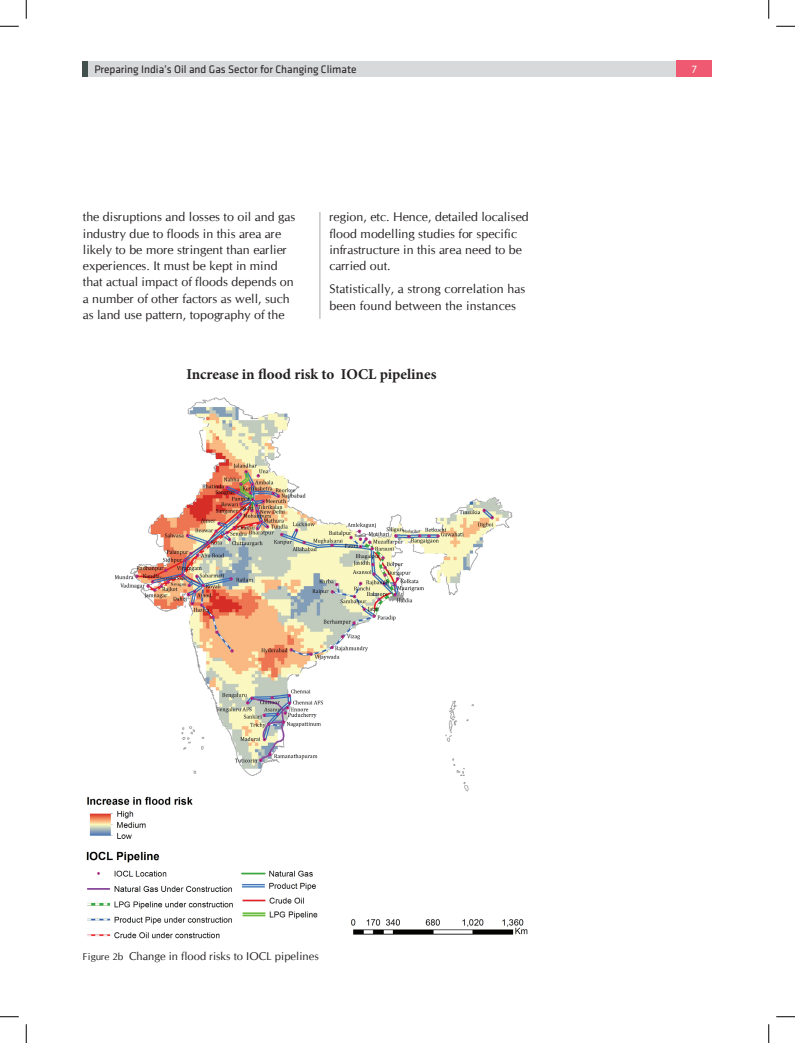
<style>
.page{position:relative;width:795px;height:1043px;background:#fff}
.page>*{position:absolute;margin:0;border:0;box-sizing:border-box;transform-origin:0 0}
.t1{font:700 15px "Minion Pro";color:#231f20}
.t2{font:12.5px/16.2px "Cg Omega";color:#231f20}
.t3{font:11.25px "Klavika";color:#231f20}
.t4{font:11.25px "Cg Omega";color:#231f20}
.t5{font:11.25px "Klavika";color:#fff}
.s1{font-size:10px}
</style>
<div class="page">
<div style="left:83px;top:61px;width:594px;height:15px;background:#d8d9db"></div>
<div style="left:676px;top:60px;width:36px;height:17px;background:#f05972"></div>
<div style="left:83px;top:61px;width:5px;height:15px;background:#43504d"></div>
<img style="left:86px;top:397px;width:442px;height:542px">
<hr style="left:320px;top:212px;width:1px;height:107px;background:#a8a9ad">
<svg style="left:0;top:26px;width:19px;height:1px"></svg>
<svg style="left:776px;top:26px;width:19px;height:1px"></svg>
<svg style="left:0;top:1016px;width:19px;height:1px"></svg>
<svg style="left:776px;top:1016px;width:19px;height:1px"></svg>
<svg style="left:26px;top:0;width:1px;height:19px"></svg>
<svg style="left:26px;top:1024px;width:1px;height:18px"></svg>
<svg style="left:768px;top:0;width:1px;height:19px"></svg>
<svg style="left:768px;top:1024px;width:1px;height:18px"></svg>
<p class="t3" style="left:94px;top:63px;width:264px">Preparing India’s Oil and Gas Sector for Changing Climate</p>
<p class="t5" style="left:692px;top:63px;width:6px">7</p>
<p class="t2" style="left:83px;top:209px;width:214px">the disruptions and losses to oil and gas industry due to floods in this area are likely to be more stringent than earlier experiences. It must be kept in mind that actual impact of floods depends on a number of other factors as well, such as land use pattern, topography of the</p>
<p class="t2" style="left:329px;top:209px;width:201px">region, etc. Hence, detailed localised flood modelling studies for specific infrastructure in this area need to be carried out.</p>
<p class="t2" style="left:329px;top:281px;width:198px">Statistically, a strong correlation has been found between the instances</p>
<p class="t1" style="left:186px;top:364px;width:252px">Increase in flood risk to IOCL pipelines</p>
<p class="t4" style="left:83px;top:949px;width:237px"><span class="s1">Figure 2b</span> Change in flood risks to IOCL pipelines</p>
</div>
